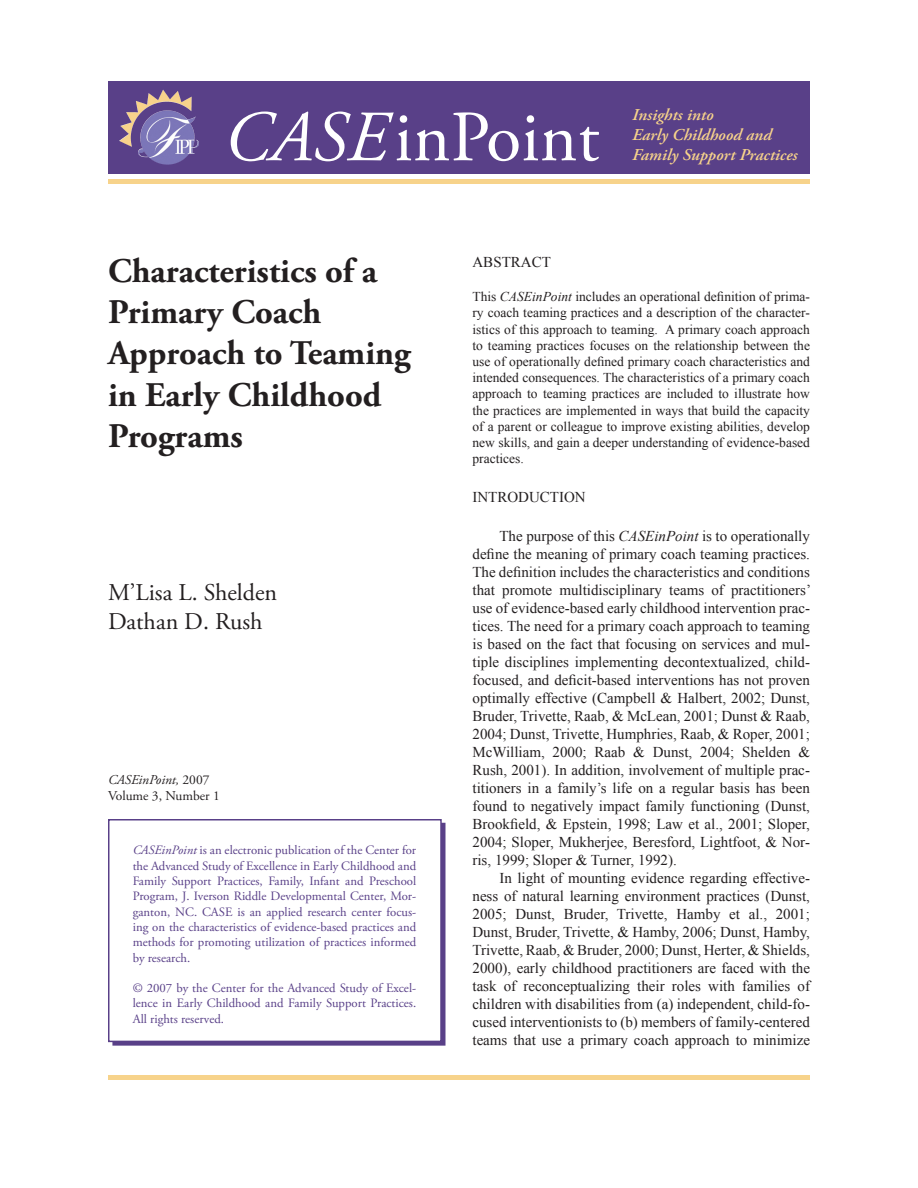
<style>
.page{position:relative;width:918px;height:1188px;background:#fff}
.page>*{position:absolute;margin:0;border:0;box-sizing:border-box;transform-origin:0 0}
.t1{font:72px "Adobe Garamond Pro";color:#fff}
.t2{font:700 34.5px/41.4px "Adobe Garamond Pro";color:#231f20}
.Authors{font:24px "Adobe Garamond Pro";color:#231f20}
.t3{font:italic 600 16.5px "Adobe Garamond Pro";color:#f7d38b;scale:1.04 1}
.Body_Text{font:15px/18px "Times New Roman";color:#231f20;text-align:justify}
.Heading{font:15px "Times New Roman";color:#231f20}
.Abstract_Heading{font:15px "Times New Roman";color:#231f20}
.Abstract_Text{font:13.5px/16.2px "Times New Roman";color:#231f20;text-align:justify}
.t4{font:italic 13.5px "Adobe Garamond Pro";color:#231f20}
.t5{font:13.5px "Adobe Garamond Pro";color:#231f20}
.t6{font:12.75px/15.3px "Adobe Garamond Pro";color:#594088;text-align:justify}
.s1{font-style:italic}
.s2{font-style:normal}
</style>
<div class="page">
<div style="left:108px;top:81px;width:702px;height:92px;background:#594088"></div>
<img style="left:163px;top:90px;width:28px;height:12px">
<div style="left:108px;top:179px;width:702px;height:5px;background:#f7d38b"></div>
<div style="left:108px;top:1075px;width:702px;height:5px;background:#f7d38b"></div>
<div style="left:112px;top:823px;width:334px;height:223px;border:2px solid #594088"></div>
<div style="left:109px;top:820px;width:332px;height:221px;background:#fff"></div>
<div style="left:108px;top:819px;width:334px;height:223px;border:2px solid #594088"></div>
<p class="t1" style="left:223px;top:94px;width:378px"><span class="s1">CASE</span>inPoint</p>
<p class="t3" style="left:632px;top:105px;width:80px">Insights into</p>
<p class="t3" style="left:632px;top:125px;width:136px">Early Childhood and</p>
<p class="t3" style="left:632px;top:145px;width:160px">Family Support Practices</p>
<p class="t2" style="left:108px;top:251px;width:271px">Characteristics of a</p>
<p class="t2" style="left:108px;top:292px;width:215px">Primary Coach</p>
<p class="t2" style="left:108px;top:333px;width:304px">Approach to Teaming in Early Childhood<br>Programs</p>
<p class="Authors" style="left:108px;top:578px;width:171px">M’Lisa L. Shelden</p>
<p class="Authors" style="left:108px;top:607px;width:156px">Dathan D. Rush</p>
<p class="t4" style="left:108px;top:772px;width:103px">CASEinPoint, <span class="s2">2007</span></p>
<p class="t5" style="left:108px;top:788px;width:113px">Volume 3, Number 1</p>
<p class="t6" style="left:133px;top:843px;width:285px"><span class="s1">CASEinPoint</span> is an electronic publication of the Center for the Advanced Study of Excellence in Early Childhood and Family Support Practices, Family, Infant and Preschool Program, J. Iverson Riddle Developmental Center, Mor&shy;ganton, NC. CASE is an applied research center focus&shy;ing on the characteristics of evidence-based practices and methods for promoting utilization of practices informed by research.</p>
<p class="t6" style="left:133px;top:981px;width:285px">© 2007 by the Center for the Advanced Study of Excel&shy;lence in Early Childhood and Family Support Practices.<br>All rights reserved.</p>
<p class="Abstract_Heading" style="left:472px;top:252px;width:80px">Abstract</p>
<p class="Abstract_Text" style="left:472px;top:288px;width:339px">This <span class="s1">CASEinPoint</span> includes an operational definition of prima&shy;ry coach teaming practices and a description of the character&shy;istics of this approach to teaming. A primary coach approach to teaming practices focuses on the relationship between the use of operationally defined primary coach characteristics and intended consequences. The characteristics of a primary coach approach to teaming practices are included to illustrate how the practices are implemented in ways that build the capacity of a parent or colleague to improve existing abilities, develop new skills, and gain a deeper understanding of evidence-based practices.</p>
<p class="Heading" style="left:472px;top:487px;width:115px">Introduction</p>
<p class="Body_Text" style="left:472px;top:527px;width:340px;text-indent:27px">The purpose of this <span class="s1">CASEinPoint</span> is to operationally define the meaning of primary coach teaming practices.<br>The definition includes the characteristics and conditions that promote multidisciplinary teams of practitioners’ use of evidence-based early childhood intervention prac&shy;tices. The need for a primary coach approach to teaming is based on the fact that focusing on services and mul&shy;tiple disciplines implementing decontextualized, child&shy;focused, and deficit-based interventions has not proven optimally effective (Campbell &amp; Halbert, 2002; Dunst, Bruder, Trivette, Raab, &amp; McLean, 2001; Dunst &amp; Raab, 2004; Dunst, Trivette, Humphries, Raab, &amp; Roper, 2001; McWilliam, 2000; Raab &amp; Dunst, 2004; Shelden &amp; Rush, 2001). In addition, involvement of multiple prac&shy;titioners in a family’s life on a regular basis has been found to negatively impact family functioning (Dunst, Brookfield, &amp; Epstein, 1998; Law et al., 2001; Sloper, 2004; Sloper, Mukherjee, Beresford, Lightfoot, &amp; Nor&shy;ris, 1999; Sloper &amp; Turner, 1992).</p>
<p class="Body_Text" style="left:472px;top:869px;width:341px;text-indent:27px">In light of mounting evidence regarding effective&shy;ness of natural learning environment practices (Dunst, 2005; Dunst, Bruder, Trivette, Hamby et al., 2001; Dunst, Bruder, Trivette, &amp; Hamby, 2006; Dunst, Hamby, Trivette, Raab, &amp; Bruder, 2000; Dunst, Herter, &amp; Shields, 2000), early childhood practitioners are faced with the task of reconceptualizing their roles with families of children with disabilities from (a) independent, child-fo&shy;cused interventionists to (b) members of family-centered teams that use a primary coach approach to minimize</p>
</div>
